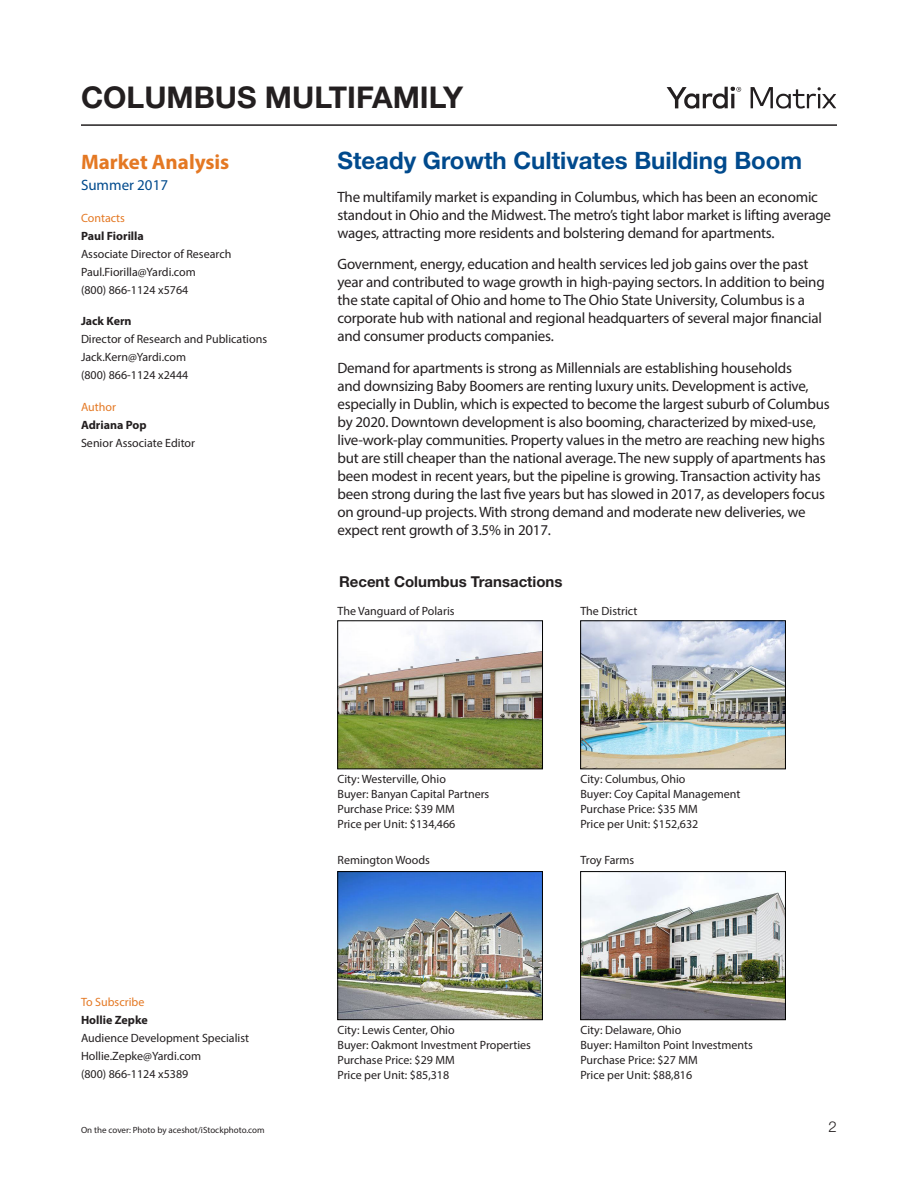
<style>
.page{position:relative;width:918px;height:1188px;background:#fff}
.page>*{position:absolute;margin:0;border:0;box-sizing:border-box;transform-origin:0 0}
.Heading_1{font:700 30px "Helvetica Neue LT Std";color:#231f20}
.Matrix_Head{font:700 24px "Helvetica Neue LT Std";color:#004a8d}
.Matrix_Body_Note{font:700 21px "Myriad Pro";color:#e47823}
.Matrix_Body{font:15px/18px "Myriad Pro";letter-spacing:-.015em;color:#231f20}
.Matrix_Chart_Heads{font:700 15px "Helvetica Neue LT Std";color:#231f20}
.Matrix_Body_Note-2{font:15px "Myriad Pro";color:#004a8d}
.t1{font:300 15px "Helvetica Neue LT Std";color:#231f20}
.Matrix_Body_Note-3{font:12px/18px "Myriad Pro";color:#231f20}
.Matrix_Body_Note-4{font:12px "Myriad Pro";color:#e47823}
.Matrix_Body_Note-5{font:9px "Myriad Pro";color:#231f20}
.s1{font-weight:700}
</style>
<div class="page">
<hr style="left:81px;top:124px;width:756px;height:2px;background:#231f20">
<svg style="left:667px;top:86px;width:74px;height:23px"></svg>
<svg style="left:751px;top:87px;width:85px;height:22px"></svg>
<img style="left:340px;top:873px;width:201px;height:145px">
<div style="left:338px;top:871px;width:205px;height:149px;border:1px solid #000"></div>
<img style="left:582px;top:623px;width:202px;height:144px">
<div style="left:580px;top:621px;width:206px;height:148px;border:1px solid #000"></div>
<img style="left:582px;top:873px;width:202px;height:145px">
<div style="left:580px;top:871px;width:206px;height:149px;border:1px solid #000"></div>
<img style="left:340px;top:623px;width:201px;height:144px">
<div style="left:338px;top:621px;width:205px;height:148px;border:1px solid #000"></div>
<p class="Heading_1" style="left:81px;top:79px;width:384px">COLUMBUS MULTIFAMILY</p>
<p class="Matrix_Body_Note" style="left:81px;top:149px;width:150px">Market Analysis</p>
<p class="Matrix_Body_Note-2" style="left:81px;top:176px;width:89px">Summer 2017</p>
<p class="Matrix_Body_Note-4" style="left:81px;top:210px;width:46px">Contacts</p>
<p class="Matrix_Body_Note-3" style="left:81px;top:227px;width:152px"><span class="s1">Paul Fiorilla<br></span>Associate Director of Research<br>Paul.Fiorilla@Yardi.com<br>(800) 866-1124 x5764</p>
<p class="Matrix_Body_Note-3" style="left:81px;top:312px;width:188px"><span class="s1">Jack Kern<br></span>Director of Research and Publications<br>Jack.Kern@Yardi.com<br>(800) 866-1124 x2444</p>
<p class="Matrix_Body_Note-4" style="left:81px;top:399px;width:36px">Author</p>
<p class="Matrix_Body_Note-3" style="left:81px;top:416px;width:116px"><span class="s1">Adriana Pop<br></span>Senior Associate Editor</p>
<p class="Matrix_Body_Note-4" style="left:81px;top:994px;width:65px">To Subscribe</p>
<p class="Matrix_Body_Note-3" style="left:81px;top:1011px;width:170px"><span class="s1">Hollie Zepke<br></span>Audience Development Specialist<br>Hollie.Zepke@Yardi.com<br>(800) 866-1124 x5389</p>
<p class="Matrix_Body_Note-5" style="left:81px;top:1124px;width:185px">On the cover: Photo by aceshot/iStockphoto.com</p>
<p class="Matrix_Head" style="left:338px;top:145px;width:466px">Steady Growth Cultivates Building Boom</p>
<p class="Matrix_Body" style="left:338px;top:188px;width:495px">The multifamily market is expanding in Columbus, which has been an economic standout in Ohio and the Midwest. The metro’s tight labor market is lifting average wages, attracting more residents and bolstering demand for apartments.</p>
<p class="Matrix_Body" style="left:338px;top:255px;width:489px">Government, energy, education and health services led job gains over the past year and contributed to wage growth in high-paying sectors. In addition to being the state capital of Ohio and home to The Ohio State University, Columbus is a corporate hub with national and regional headquarters of several major financial and consumer products companies.</p>
<p class="Matrix_Body" style="left:338px;top:359px;width:494px">Demand for apartments is strong as Millennials are establishing households<br>and downsizing Baby Boomers are renting luxury units. Development is active, especially in Dublin, which is expected to become the largest suburb of Columbus by 2020. Downtown development is also booming, characterized by mixed-use, live-work-play communities. Property values in the metro are reaching new highs but are still cheaper than the national average. The new supply of apartments has been modest in recent years, but the pipeline is growing. Transaction activity has been strong during the last five years but has slowed in 2017, as developers focus on ground-up projects. With strong demand and moderate new deliveries, we expect rent growth of 3.5% in 2017.</p>
<p class="Matrix_Chart_Heads" style="left:339px;top:572px;width:225px">Recent Columbus Transactions</p>
<p class="Matrix_Body_Note-3" style="left:338px;top:601px;width:119px">The Vanguard of Polaris</p>
<p class="Matrix_Body_Note-3" style="left:580px;top:601px;width:58px">The District</p>
<p class="Matrix_Body_Note-3" style="left:338px;top:771px;width:153px;line-height:15px">City: Westerville, Ohio<br>Buyer: Banyan Capital Partners<br>Purchase Price: $39 MM</p>
<p class="Matrix_Body_Note-3" style="left:338px;top:815px;width:119px">Price per Unit: $134,466</p>
<p class="Matrix_Body_Note-3" style="left:338px;top:851px;width:94px">Remington Woods</p>
<p class="Matrix_Body_Note-3" style="left:580px;top:770px;width:107px">City: Columbus, Ohio</p>
<p class="Matrix_Body_Note-3" style="left:580px;top:786px;width:161px;line-height:15px">Buyer: Coy Capital Management<br>Purchase Price: $35 MM</p>
<p class="Matrix_Body_Note-3" style="left:580px;top:815px;width:119px">Price per Unit: $152,632</p>
<p class="Matrix_Body_Note-3" style="left:580px;top:851px;width:55px">Troy Farms</p>
<p class="Matrix_Body_Note-3" style="left:338px;top:1022px;width:195px;line-height:15px">City: Lewis Center, Ohio<br>Buyer: Oakmont Investment Properties</p>
<p class="Matrix_Body_Note-3" style="left:338px;top:1051px;width:119px">Purchase Price: $29 MM</p>
<p class="Matrix_Body_Note-3" style="left:338px;top:1066px;width:113px">Price per Unit: $85,318</p>
<p class="Matrix_Body_Note-3" style="left:580px;top:1022px;width:174px;line-height:15px">City: Delaware, Ohio<br>Buyer: Hamilton Point Investments<br>Purchase Price: $27 MM</p>
<p class="Matrix_Body_Note-3" style="left:580px;top:1066px;width:113px">Price per Unit: $88,816</p>
<p class="t1" style="left:829px;top:1118px;width:10px">2</p>
</div>
